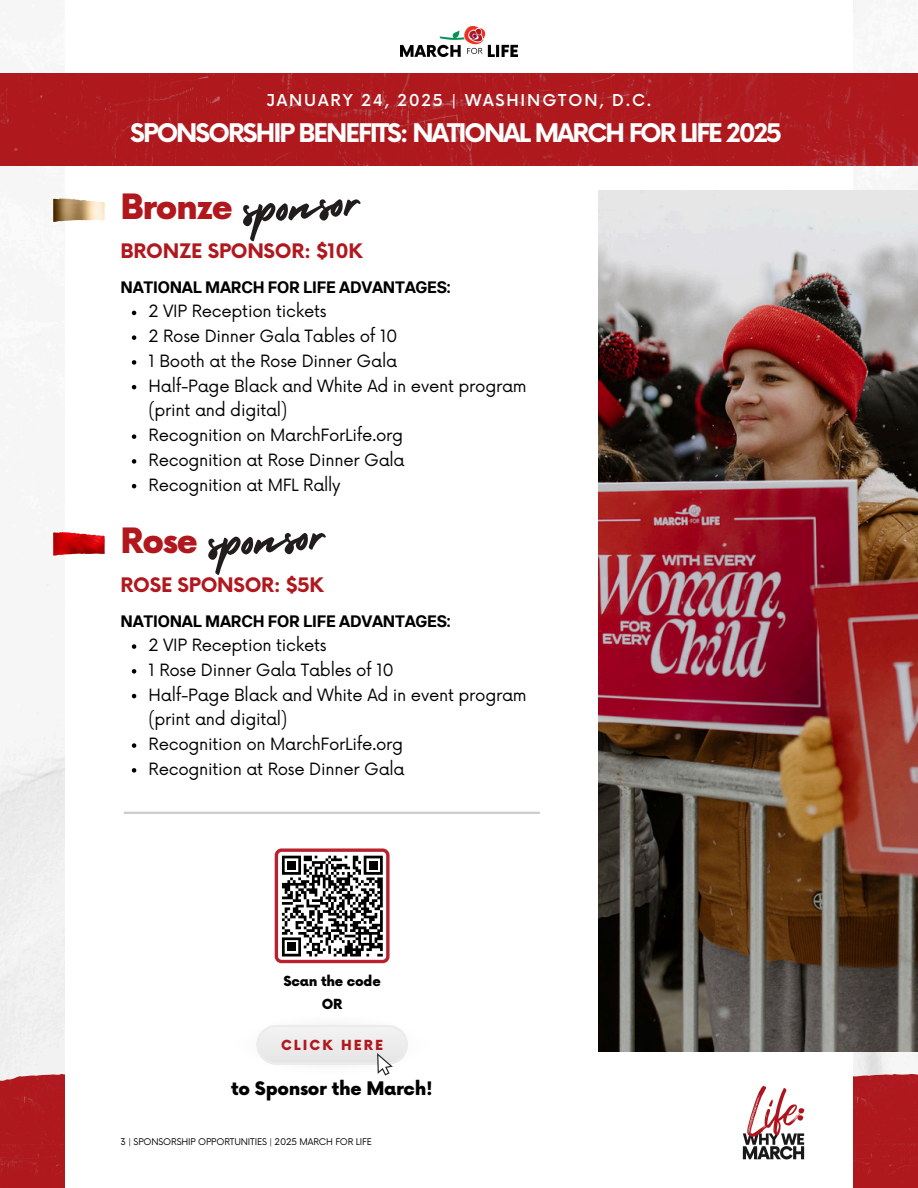
<style>
.page{position:relative;width:918px;height:1188px;background:#fff}
.page>*{position:absolute;margin:0;border:0;box-sizing:border-box;transform-origin:0 0}
.t1{font:70.5px "Holiday";color:#221d1d}
.t2{font:900 34.05px "Now";letter-spacing:-.035em;color:#b1181e}
.t3{font:700 25.05px "Now";letter-spacing:-.08em;color:#fff}
.t4{font:700 19.5px "Now";letter-spacing:-.015em;color:#b1181e}
.t5{font:900 18.15px "Now";letter-spacing:-.015em;color:#000}
.t6{font:16.5px/24.8px "Now";letter-spacing:-.015em;color:#000}
.t7{font:700 16.5px "TT Interphases";letter-spacing:-.015em;color:#000}
.t8{font:500 16.05px "Now";letter-spacing:.115em;color:#fff}
.t9{font:900 13.65px "Now";letter-spacing:-.015em;color:#000}
.t10{font:900 13.65px "Now";letter-spacing:.155em;color:#b1181e}
.t11{font:9px "Now";letter-spacing:-.015em;color:#000}
</style>
<div class="page">
<div style="left:853px;top:1071px;width:65px;height:117px;background:#af191e"></div>
<img style="left:0;top:1071px;width:65px;height:117px">
<img style="left:53px;top:199px;width:52px;height:23px">
<img style="left:53px;top:532px;width:52px;height:24px">
<img style="left:599px;top:190px;width:319px;height:862px">
<hr style="left:124px;top:812px;width:416px;height:2px;background:#ccc">
<svg style="left:275px;top:848px;width:114px;height:115px"></svg>
<img style="left:0;top:73px;width:918px;height:93px">
<img style="left:401px;top:26px;width:117px;height:31px">
<svg style="left:256px;top:1025px;width:152px;height:51px"></svg>
<svg style="left:132px;top:311px;width:4px;height:4px"></svg>
<svg style="left:132px;top:335px;width:4px;height:5px"></svg>
<svg style="left:132px;top:360px;width:4px;height:5px"></svg>
<svg style="left:132px;top:385px;width:4px;height:4px"></svg>
<svg style="left:132px;top:434px;width:4px;height:5px"></svg>
<svg style="left:132px;top:459px;width:4px;height:5px"></svg>
<svg style="left:132px;top:484px;width:4px;height:4px"></svg>
<svg style="left:132px;top:644px;width:4px;height:5px"></svg>
<svg style="left:132px;top:669px;width:4px;height:5px"></svg>
<svg style="left:132px;top:694px;width:4px;height:4px"></svg>
<svg style="left:132px;top:743px;width:4px;height:5px"></svg>
<svg style="left:132px;top:768px;width:4px;height:5px"></svg>
<img style="left:742px;top:1085px;width:63px;height:75px">
<p class="t8" style="left:267px;top:92px;width:386px">JANUARY 24, 2025 | WASHINGTON, D.C.</p>
<p class="t3" style="left:130px;top:119px;width:653px">SPONSORSHIP BENEFITS: NATIONAL MARCH FOR LIFE 2025</p>
<p class="t2" style="left:121px;top:189px;width:114px">Bronze</p>
<h6 class="t1" style="left:240px;top:153px;width:122px;rotate:-4deg">sponsor</h6>
<p class="t4" style="left:121px;top:241px;width:244px">BRONZE SPONSOR: $10K</p>
<p class="t7" style="left:121px;top:277px;width:332px">NATIONAL MARCH FOR LIFE ADVANTAGES:</p>
<p class="t6" style="left:149px;top:300px;width:180px">2 VIP Reception tickets</p>
<p class="t6" style="left:149px;top:325px;width:251px">2 Rose Dinner Gala Tables of 10</p>
<p class="t6" style="left:149px;top:349px;width:250px">1 Booth at the Rose Dinner Gala</p>
<p class="t6" style="left:149px;top:374px;width:380px">Half-Page Black and White Ad in event program (print and digital)</p>
<p class="t6" style="left:149px;top:424px;width:256px">Recognition on MarchForLife.org</p>
<p class="t6" style="left:149px;top:448px;width:258px">Recognition at Rose Dinner Gala</p>
<h1 class="t6" style="left:149px;top:473px;width:194px">Recognition at MFL Rally</h1>
<p class="t2" style="left:121px;top:522px;width:79px">Rose</p>
<h3 class="t1" style="left:206px;top:486px;width:122px;rotate:-4deg">sponsor</h3>
<p class="t4" style="left:121px;top:574px;width:205px">ROSE SPONSOR: $5K</p>
<p class="t7" style="left:121px;top:610px;width:332px">NATIONAL MARCH FOR LIFE ADVANTAGES:</p>
<h2 class="t6" style="left:149px;top:634px;width:180px">2 VIP Reception tickets</h2>
<p class="t6" style="left:149px;top:658px;width:247px">1 Rose Dinner Gala Tables of 10</p>
<p class="t6" style="left:149px;top:683px;width:380px">Half-Page Black and White Ad in event program (print and digital)</p>
<p class="t6" style="left:149px;top:733px;width:256px">Recognition on MarchForLife.org</p>
<p class="t6" style="left:149px;top:757px;width:258px">Recognition at Rose Dinner Gala</p>
<p class="t9" style="left:283px;top:973px;width:99px">Scan the code</p>
<p class="t9" style="left:322px;top:997px;width:22px">OR</p>
<p class="t10" style="left:281px;top:1038px;width:104px">CLICK HERE</p>
<p class="t5" style="left:231px;top:1078px;width:203px">to Sponsor the March!</p>
<p class="t11" style="left:121px;top:1136px;width:253px">3 | SPONSORSHIP OPPORTUNITIES | 2025 MARCH FOR LIFE</p>
</div>
